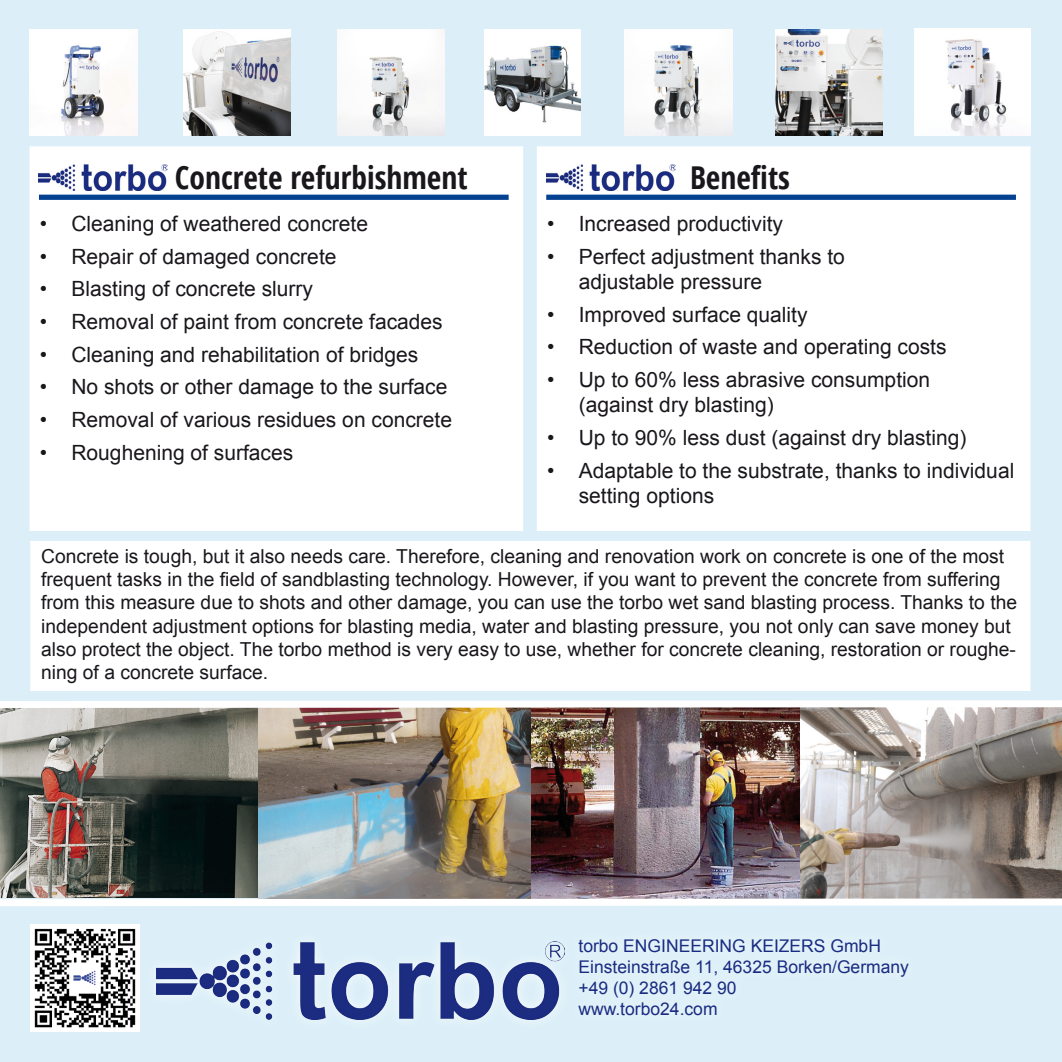
<style>
.page{position:relative;width:1062px;height:1062px;background:#dceff8}
.page>*{position:absolute;margin:0;border:0;box-sizing:border-box;transform-origin:0 0}
.t1{font:700 condensed 31.5px "Open Sans";color:#1a171c}
.t2{font:21px/25.2px "Arial";color:#1a171c}
.t3{font:19.25px/23.1px "Arial";color:#1a171c}
.t4{font:17.5px/21px "Arial";color:#192c81}
</style>
<div class="page">
<img style="left:530px;top:711px;width:532px;height:184px">
<div style="left:30px;top:146px;width:493px;height:385px;background:#fff"></div>
<div style="left:39px;top:195px;width:469px;height:5px;background:#044291"></div>
<img style="left:39px;top:164px;width:129px;height:27px">
<div style="left:145px;top:930px;width:430px;height:99px;background:#dceff8"></div>
<img style="left:156px;top:941px;width:409px;height:78px">
<div style="left:566px;top:927px;width:351px;height:98px;background:#dff0f8"></div>
<div style="left:537px;top:146px;width:493px;height:385px;background:#fff"></div>
<div style="left:546px;top:195px;width:470px;height:5px;background:#044291"></div>
<img style="left:546px;top:164px;width:129px;height:27px">
<img style="left:484px;top:30px;width:97px;height:106px">
<img style="left:775px;top:30px;width:107px;height:106px">
<img style="left:184px;top:30px;width:107px;height:106px">
<img style="left:914px;top:28px;width:116px;height:108px">
<img style="left:30px;top:30px;width:107px;height:106px">
<img style="left:625px;top:30px;width:107px;height:106px">
<img style="left:337px;top:30px;width:108px;height:105px">
<img style="left:0;top:711px;width:258px;height:184px">
<img style="left:258px;top:711px;width:272px;height:184px">
<div style="left:30px;top:541px;width:1000px;height:150px;background:#fff"></div>
<svg style="left:0;top:696px;width:1062px;height:15px"></svg>
<svg style="left:0;top:895px;width:1062px;height:14px"></svg>
<img style="left:30px;top:924px;width:109px;height:107px">
<p class="t1" style="left:175px;top:156px;width:294px">Concrete refurbishment</p>
<p class="t2" style="left:40px;top:211px;width:329px">• Cleaning of weathered concrete</p>
<p class="t2" style="left:40px;top:244px;width:298px">• Repair of damaged concrete</p>
<p class="t2" style="left:40px;top:277px;width:275px">• Blasting of concrete slurry</p>
<p class="t2" style="left:40px;top:309px;width:404px">• Removal of paint from concrete facades</p>
<p class="t2" style="left:40px;top:342px;width:380px">• Cleaning and rehabilitation of bridges</p>
<p class="t2" style="left:40px;top:375px;width:409px">• No shots or other damage to the surface</p>
<p class="t2" style="left:40px;top:407px;width:413px">• Removal of various residues on concrete</p>
<p class="t2" style="left:40px;top:440px;width:255px">• Roughening of surfaces</p>
<p class="t1" style="left:690px;top:156px;width:101px">Benefits</p>
<p class="t2" style="left:547px;top:211px;width:237px">• Increased productivity</p>
<p class="t2" style="left:579px;top:244px;width:268px;text-indent:-32px">• Perfect adjustment thanks to adjustable pressure</p>
<p class="t2" style="left:547px;top:302px;width:262px">• Improved surface quality</p>
<p class="t2" style="left:547px;top:334px;width:401px">• Reduction of waste and operating costs</p>
<p class="t2" style="left:579px;top:367px;width:353px;text-indent:-32px">• Up to 60% less abrasive consumption (against dry blasting)</p>
<p class="t2" style="left:547px;top:425px;width:420px">• Up to 90% less dust (against dry blasting)</p>
<p class="t2" style="left:579px;top:458px;width:437px;text-indent:-32px">• Adaptable to the substrate, thanks to individual setting options</p>
<p class="t3" style="left:41px;top:545px;width:977px">Concrete is tough, but it also needs care. Therefore, cleaning and renovation work on concrete is one of the most frequent tasks in the field of sandblasting technology. However, if you want to prevent the concrete from suffering from this measure due to shots and other damage, you can use the torbo wet sand blasting process. Thanks to the independent adjustment options for blasting media, water and blasting pressure, you not only can save money but also protect the object. The torbo method is very easy to use, whether for concrete cleaning, restoration or roughe&shy;ning of a concrete surface.</p>
<p class="t4" style="left:578px;top:935px;width:332px">torbo ENGINEERING KEIZERS GmbH<br>Einsteinstraße 11, 46325 Borken/Germany +49 (0) 2861 942 90<br>www.torbo24.com</p>
</div>
